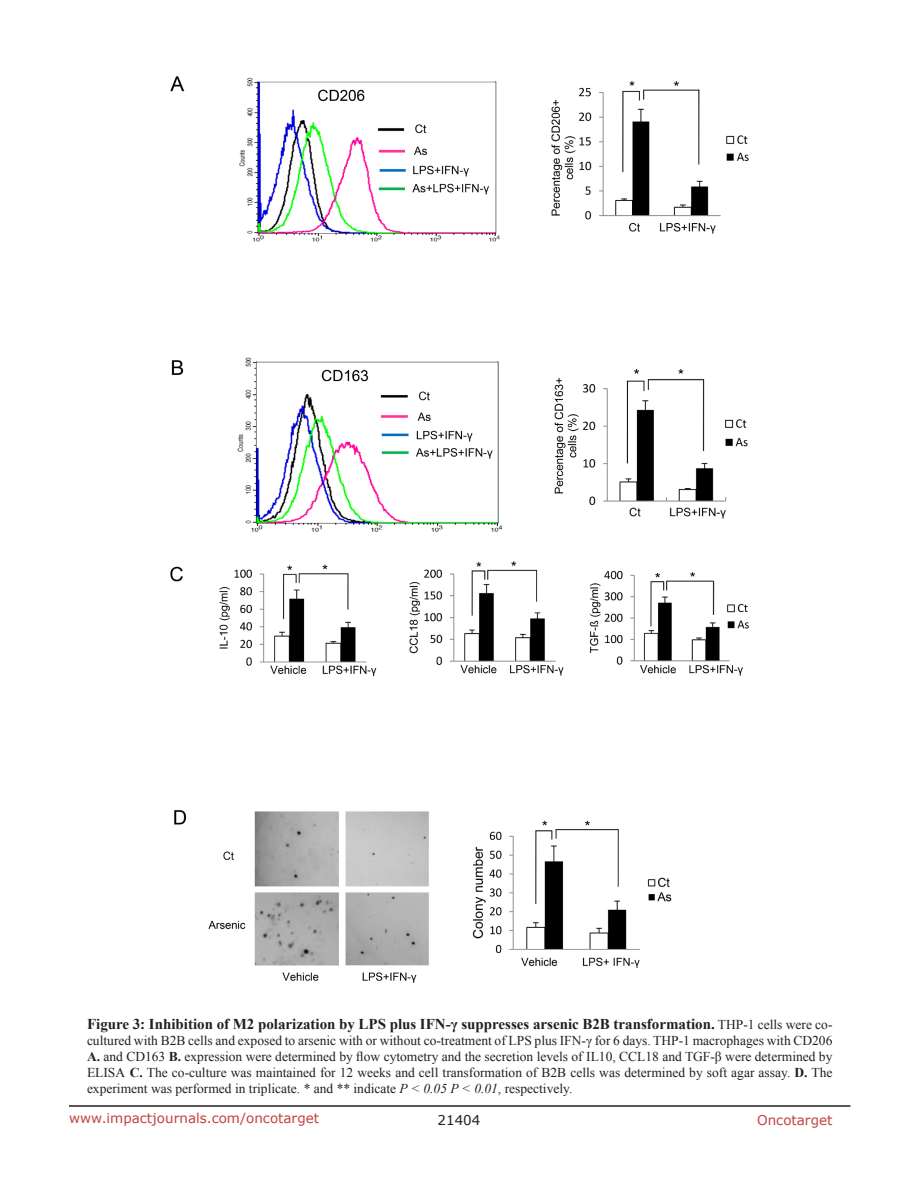
<style>
.page{position:relative;width:918px;height:1188px;background:#fff}
.page>*{position:absolute;margin:0;border:0;box-sizing:border-box;transform-origin:0 0}
.figuretext{font:700 15px "Times New Roman";color:#231f20}
.figuretext-2{font:13.5px/16.2px "Times New Roman";color:#231f20;text-align:justify}
.t1{font:13.5px "Verdana";color:#c24141}
.t2{font:13.5px "Verdana";color:#231f20}
.s1{font-weight:400;font-size:13.5px}
.s2{font-weight:700}
.s3{font-style:italic}
</style>
<div class="page">
<hr style="left:69px;top:1105px;width:781px;height:2px;background:#231f20">
<img style="left:170px;top:76px;width:579px;height:456px">
<img style="left:170px;top:561px;width:579px;height:422px">
<p class="figuretext" style="left:87px;top:1013px;width:747px">Figure 3: Inhibition of M2 polarization by LPS plus IFN-γ suppresses arsenic B2B transformation. <span class="s1">THP-1 cells were co-</span></p>
<p class="figuretext-2" style="left:87px;top:1032px;width:747px">cultured with B2B cells and exposed to arsenic with or without co-treatment of LPS plus IFN-γ for 6 days. THP-1 macrophages with CD206<br><span class="s2">A.</span> and CD163 <span class="s2">B.</span> expression were determined by flow cytometry and the secretion levels of IL10, CCL18 and TGF-β were determined by ELISA <span class="s2">C.</span> The co-culture was maintained for 12 weeks and cell transformation of B2B cells was determined by soft agar assay. <span class="s2">D.</span> The experiment was performed in triplicate. * and ** indicate <span class="s3">P &lt; 0.05 P &lt; 0.01</span>, respectively.</p>
<p class="t1" style="left:69px;top:1109px;width:252px">www.impactjournals.com/oncotarget</p>
<p class="t2" style="left:438px;top:1111px;width:44px">21404</p>
<p class="t1" style="left:757px;top:1111px;width:77px">Oncotarget</p>
</div>
